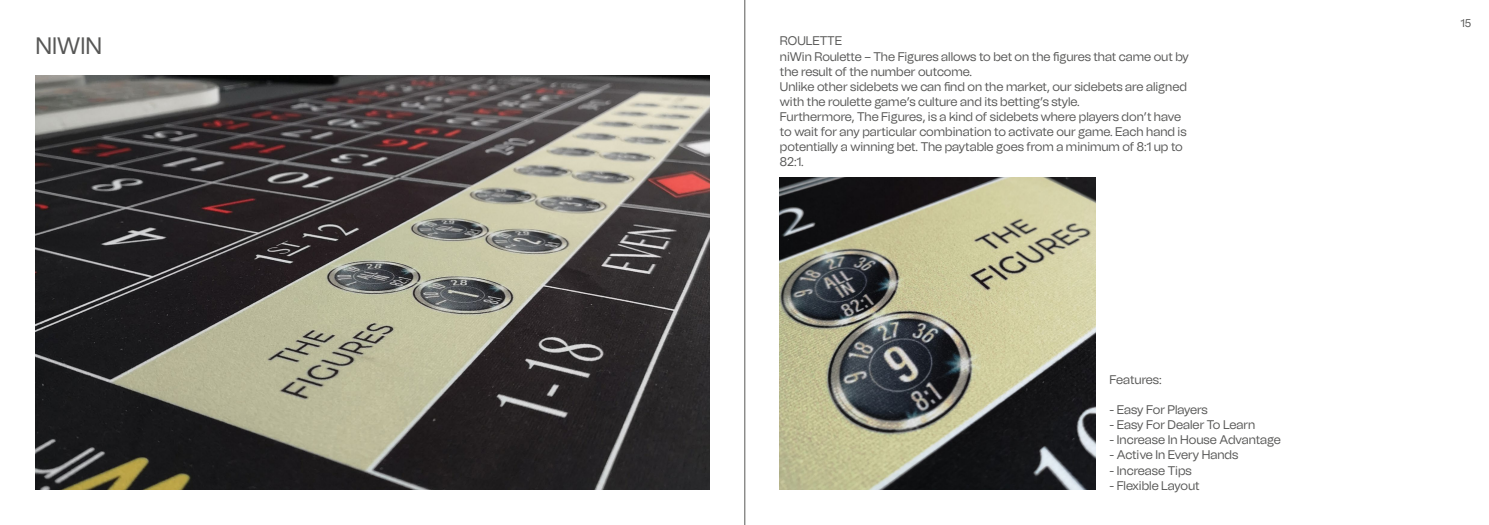
<style>
.page{position:relative;width:1489px;height:525px;background:#fff}
.page>*{position:absolute;margin:0;border:0;box-sizing:border-box;transform-origin:0 0}
.t1{font:23.75px "Tomato Grotesk";color:#575756}
.t2{font:12.5px/15px "Tomato Grotesk";color:#575756}
.t3{font:11.25px "Tomato Grotesk";color:#575756}
</style>
<div class="page">
<img style="left:35px;top:75px;width:674px;height:414px">
<img style="left:780px;top:177px;width:315px;height:312px">
<hr style="left:744px;top:0;width:1px;height:524px;background:#575756">
<h1 class="t1" style="left:35px;top:31px;width:68px">NIWIN</h1>
<p class="t2" style="left:780px;top:34px;width:410px">ROULETTE<br>niWin Roulette – The Figures allows to bet on the figures that came out by the result of the number outcome.<br>Unlike other sidebets we can find on the market, our sidebets are aligned with the roulette game’s culture and its betting’s style.<br>Furthermore, The Figures, is a kind of sidebets where players don’t have to wait for any particular combination to activate our game. Each hand is potentially a winning bet. The paytable goes from a minimum of 8:1 up to 82:1.</p>
<p class="t2" style="left:1109px;top:372px;width:54px">Features:</p>
<p class="t2" style="left:1109px;top:402px;width:100px">- Easy For Players</p>
<p class="t2" style="left:1109px;top:417px;width:147px">- Easy For Dealer To Learn</p>
<p class="t2" style="left:1109px;top:432px;width:173px">- Increase In House Advantage</p>
<p class="t2" style="left:1109px;top:447px;width:130px">- Active In Every Hands</p>
<p class="t2" style="left:1109px;top:462px;width:83px">- Increase Tips</p>
<p class="t2" style="left:1109px;top:477px;width:91px">- Flexible Layout</p>
<p class="t3" style="left:1460px;top:16px;width:12px">15</p>
</div>
